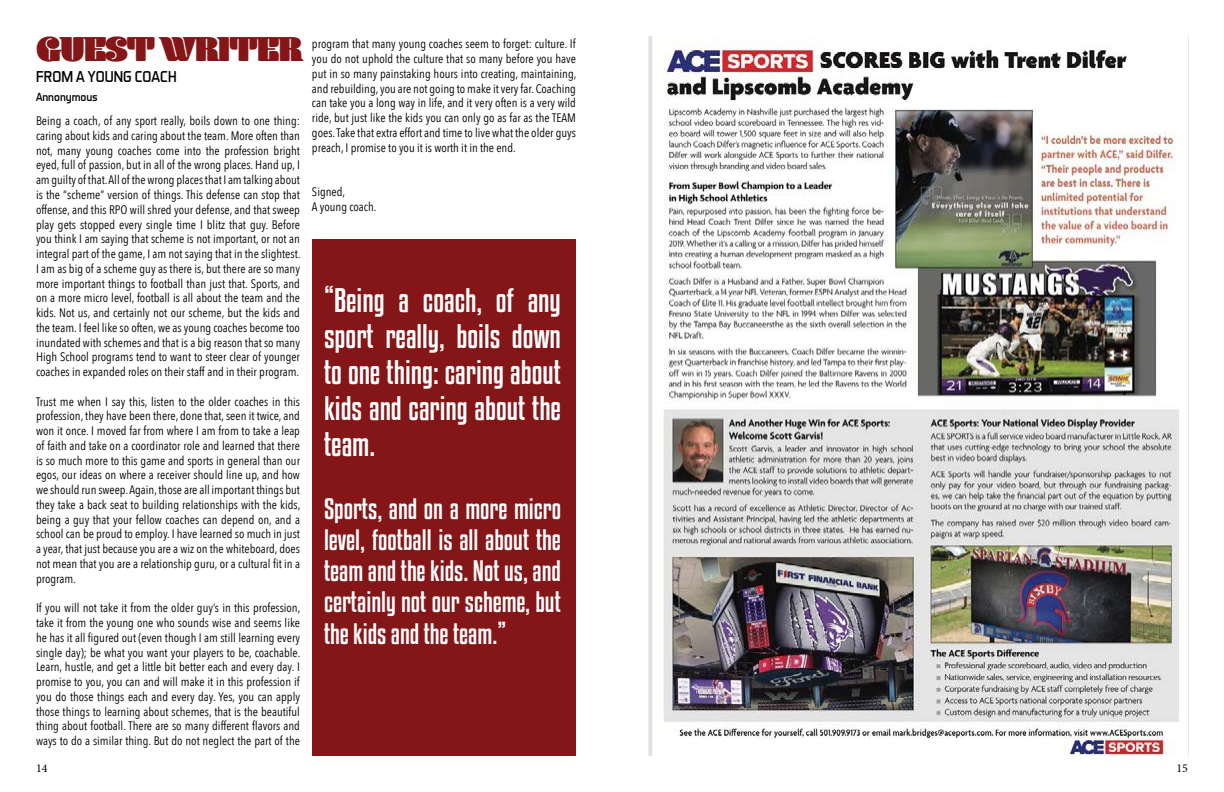
<style>
.page{position:relative;width:1224px;height:792px;background:#fff}
.page>*{position:absolute;margin:0;border:0;box-sizing:border-box;transform-origin:0 0}
.t1{font:900 36px "Blenny";letter-spacing:-.06em;color:#841618}
.t2{font:30px/36px "Kenyan Coffee Rg";color:#fff;text-align:justify}
.t3{font:26px/31.2px "Kenyan Coffee Rg";color:#fff;text-align:justify}
.t4{font:16px "Aero Matics";color:#000}
.t5{font:12.3px/14.8px "Avenir Next Condensed";color:#000;text-align:justify}
.t6{font:12px "Aero Matics";color:#000}
.t7{font:12px "Minion Pro";color:#000}
</style>
<div class="page">
<img style="left:648px;top:36px;width:531px;height:720px">
<div style="left:312px;top:239px;width:264px;height:517px;background:#841618"></div>
<h1 class="t1" style="left:36px;top:27px;width:269px">GUEST WRITER</h1>
<h3 class="t4" style="left:36px;top:67px;width:142px">FROM A YOUNG COACH</h3>
<p class="t6" style="left:36px;top:90px;width:63px">Annonymous</p>
<p class="t5" style="left:36px;top:113px;width:266px">Being a coach, of any sport really, boils down to one thing: caring about kids and caring about the team. More often than not, many young coaches come into the profession bright eyed, full of passion, but in all of the wrong places. Hand up, I am guilty of that. All of the wrong places that I am talking about is the “scheme” version of things. This defense can stop that offense, and this RPO will shred your defense, and that sweep play gets stopped every single time I blitz that guy. Before you think I am saying that scheme is not important, or not an integral part of the game, I am not saying that in the slightest.<br>I am as big of a scheme guy as there is, but there are so many more important things to football than just that. Sports, and on a more micro level, football is all about the team and the kids. Not us, and certainly not our scheme, but the kids and the team. I feel like so often, we as young coaches become too inundated with schemes and that is a big reason that so many High School programs tend to want to steer clear of younger coaches in expanded roles on their staff and in their program.</p>
<p class="t5" style="left:36px;top:393px;width:266px">Trust me when I say this, listen to the older coaches in this profession, they have been there, done that, seen it twice, and won it once. I moved far from where I am from to take a leap of faith and take on a coordinator role and learned that there is so much more to this game and sports in general than our egos, our ideas on where a receiver should line up, and how we should run sweep. Again, those are all important things but they take a back seat to building relationships with the kids, being a guy that your fellow coaches can depend on, and a school can be proud to employ. I have learned so much in just a year, that just because you are a wiz on the whiteboard, does not mean that you are a relationship guru, or a cultural fit in a program.</p>
<p class="t5" style="left:36px;top:600px;width:266px">If you will not take it from the older guy’s in this profession, take it from the young one who sounds wise and seems like he has it all figured out (even though I am still learning every single day); be what you want your players to be, coachable.<br>Learn, hustle, and get a little bit better each and every day. I promise to you, you can and will make it in this profession if you do those things each and every day. Yes, you can apply those things to learning about schemes, that is the beautiful thing about football. There are so many different flavors and ways to do a similar thing. But do not neglect the part of the</p>
<p class="t5" style="left:312px;top:36px;width:266px">program that many young coaches seem to forget: culture. If you do not uphold the culture that so many before you have put in so many painstaking hours into creating, maintaining, and rebuilding, you are not going to make it very far. Coaching can take you a long way in life, and it very often is a very wild ride, but just like the kids you can only go as far as the TEAM goes. Take that extra effort and time to live what the older guys preach, I promise to you it is worth it in the end.</p>
<p class="t5" style="left:312px;top:184px;width:66px">Signed,<br>A young coach.</p>
<h2 class="t2" style="left:324px;top:281px;width:239px">“Being a coach, of any sport really, boils down to one thing: caring about kids and caring about the team.</h2>
<h3 class="t3" style="left:324px;top:492px;width:239px">Sports, and on a more micro level, football is all about the team and the kids. Not us, and certainly not our scheme, but the kids and the team.”</h3>
<p class="t7" style="left:36px;top:760px;width:13px">14</p>
<p class="t7" style="left:1176px;top:760px;width:13px">15</p>
</div>
